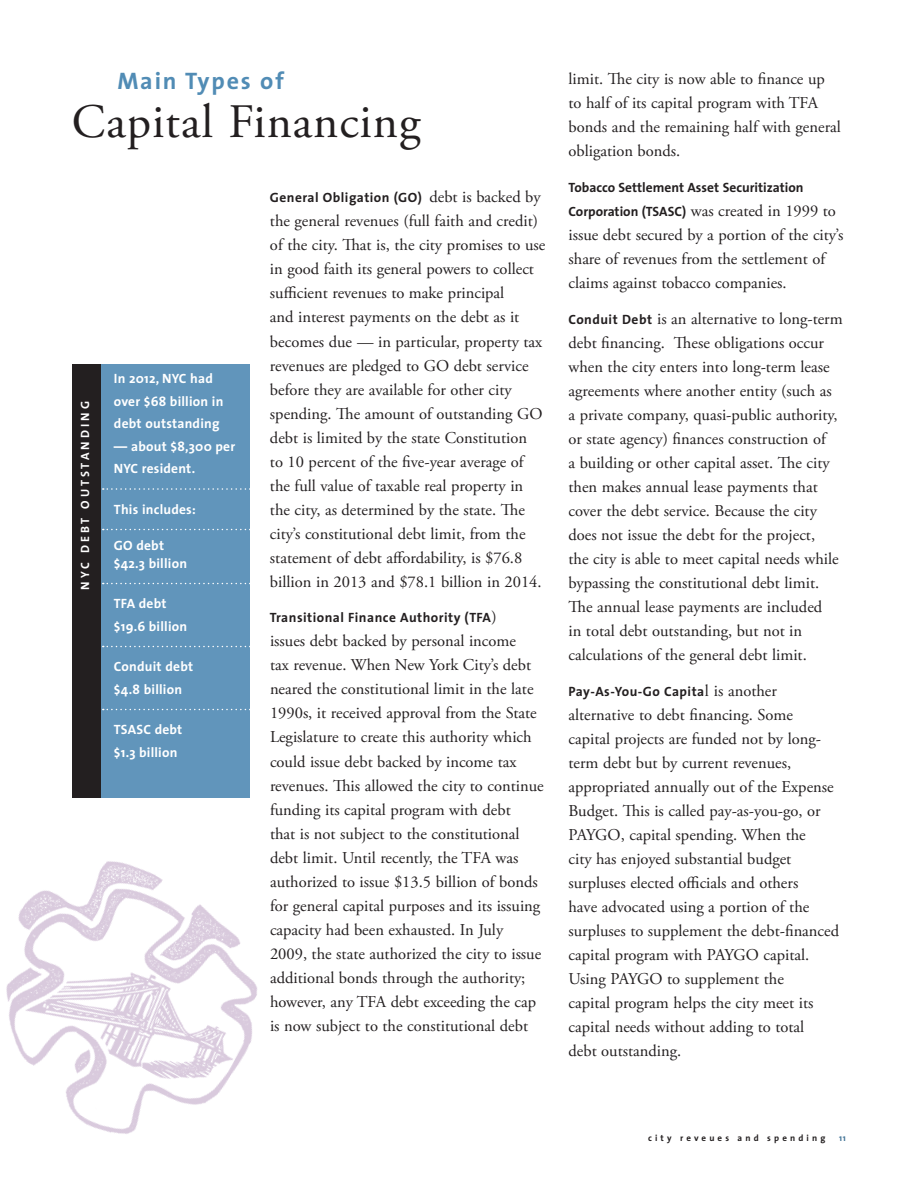
<style>
.page{position:relative;width:918px;height:1188px;background:#fff}
.page>*{position:absolute;margin:0;border:0;box-sizing:border-box;transform-origin:0 0}
.t1{font:48px "Adobe Garamond Pro";letter-spacing:.02em;color:#231f20}
.t2{font:700 24px "The Sans";letter-spacing:.075em;color:#518cb5}
.t3{font:16.5px/24px "Adobe Garamond Pro";color:#231f20}
.t4{font:700 13.5px/22.5px "The Sans";letter-spacing:.015em;color:#fff}
.t5{font:700 13.5px "The Sans";letter-spacing:.02em;color:#231f20}
.t6{font:700 13.5px/24px "The Sans";color:#231f20}
.t7{font:700 12px "The Sans";letter-spacing:.245em;color:#fff}
.t8{font:700 9px "The Sans";letter-spacing:.35em;color:#231f20}
.t9{font:700 9px "The Sans";color:#407295}
.s1{font-family:"Adobe Garamond Pro";font-weight:400;font-size:16.5px}
.s2{font-family:"The Sans";font-weight:700;font-size:13.5px}
</style>
<div class="page">
<div style="left:100px;top:364px;width:150px;height:434px;background:#6195bb"></div>
<svg style="left:103px;top:488px;width:147px;height:2px"></svg>
<svg style="left:103px;top:529px;width:147px;height:1px"></svg>
<svg style="left:103px;top:583px;width:147px;height:1px"></svg>
<svg style="left:103px;top:646px;width:147px;height:1px"></svg>
<svg style="left:103px;top:709px;width:147px;height:1px"></svg>
<div style="left:72px;top:364px;width:28px;height:434px;background:#231f20"></div>
<img style="left:6px;top:861px;width:252px;height:273px">
<h2 class="t2" style="left:117px;top:61px;width:168px">Main Types of</h2>
<h1 class="t1" style="left:72px;top:93px;width:350px">Capital Financing</h1>
<p class="t7" style="left:75px;top:590px;width:188px;rotate:-90deg">NYC Debt Outstan ding</p>
<p class="t4" style="left:114px;top:367px;width:111px">In 2012, NYC had over $68 billion in debt outstanding</p>
<p class="t4" style="left:114px;top:435px;width:123px">— about $8,300 per<br>NYC resident.</p>
<p class="t4" style="left:114px;top:498px;width:83px">This includes:</p>
<p class="t4" style="left:114px;top:536px;width:75px;line-height:18px">GO debt $42.3 billion</p>
<p class="t4" style="left:114px;top:592px;width:75px">TFA debt $19.6 billion</p>
<p class="t4" style="left:114px;top:655px;width:81px">Conduit debt $4.8 billion</p>
<p class="t4" style="left:114px;top:718px;width:70px">TSASC debt $1.3 billion</p>
<p class="t5" style="left:270px;top:187px;width:272px">General Obligation (GO) <span class="s1">debt is backed by</span></p>
<p class="t3" style="left:270px;top:210px;width:277px">the general revenues (full faith and credit) of the city. That is, the city promises to use in good faith its general powers to collect sufficient revenues to make principal<br>and interest payments on the debt as it becomes due — in particular, property tax revenues are pledged to GO debt service before they are available for other city spending. The amount of outstanding GO debt is limited by the state Constitution<br>to 10 percent of the five-year average of the full value of taxable real property in the city, as determined by the state. The city’s constitutional debt limit, from the statement of debt affordability, is $76.8 billion in 2013 and $78.1 billion in 2014.</p>
<p class="t5" style="left:270px;top:607px;width:228px">Transitional Finance Authority (TFA<span class="s1">)</span></p>
<p class="t3" style="left:270px;top:630px;width:275px">issues debt backed by personal income<br>tax revenue. When New York City’s debt neared the constitutional limit in the late 1990s, it received approval from the State Legislature to create this authority which could issue debt backed by income tax revenues. This allowed the city to continue funding its capital program with debt<br>that is not subject to the constitutional debt limit. Until recently, the TFA was authorized to issue $13.5 billion of bonds for general capital purposes and its issuing capacity had been exhausted. In July 2009, the state authorized the city to issue additional bonds through the authority; however, any TFA debt exceeding the cap is now subject to the constitutional debt</p>
<p class="t3" style="left:568px;top:67px;width:274px">limit. The city is now able to finance up to half of its capital program with TFA bonds and the remaining half with general obligation bonds.</p>
<p class="t6" style="left:568px;top:175px;width:269px">Tobacco Settlement Asset Securitization<br>Corporation (TSASC) <span class="s1">was created in 1999 to</span></p>
<p class="t3" style="left:569px;top:223px;width:277px">issue debt secured by a portion of the city’s share of revenues from the settlement of claims against tobacco companies.</p>
<p class="t3" style="left:568px;top:307px;width:276px"><span class="s2">Conduit Debt</span> is an alternative to long-term debt financing. These obligations occur when the city enters into long-term lease agreements where another entity (such as<br>a private company, quasi-public authority, or state agency) finances construction of<br>a building or other capital asset. The city then makes annual lease payments that cover the debt service. Because the city does not issue the debt for the project,<br>the city is able to meet capital needs while bypassing the constitutional debt limit.<br>The annual lease payments are included<br>in total debt outstanding, but not in calculations of the general debt limit.</p>
<p class="t5" style="left:568px;top:680px;width:210px">Pay-As-You-Go Capita<span class="s1">l is another</span></p>
<p class="t3" style="left:568px;top:703px;width:272px">alternative to debt financing. Some<br>capital projects are funded not by long&shy;term debt but by current revenues, appropriated annually out of the Expense Budget. This is called pay-as-you-go, or PAYGO, capital spending. When the<br>city has enjoyed substantial budget surpluses elected officials and others<br>have advocated using a portion of the surpluses to supplement the debt-financed capital program with PAYGO capital.<br>Using PAYGO to supplement the<br>capital program helps the city meet its capital needs without adding to total<br>debt outstanding.</p>
<p class="t8" style="left:648px;top:1130px;width:179px">city reveues and spending</p>
<p class="t9" style="left:839px;top:1130px;width:8px">11</p>
</div>
